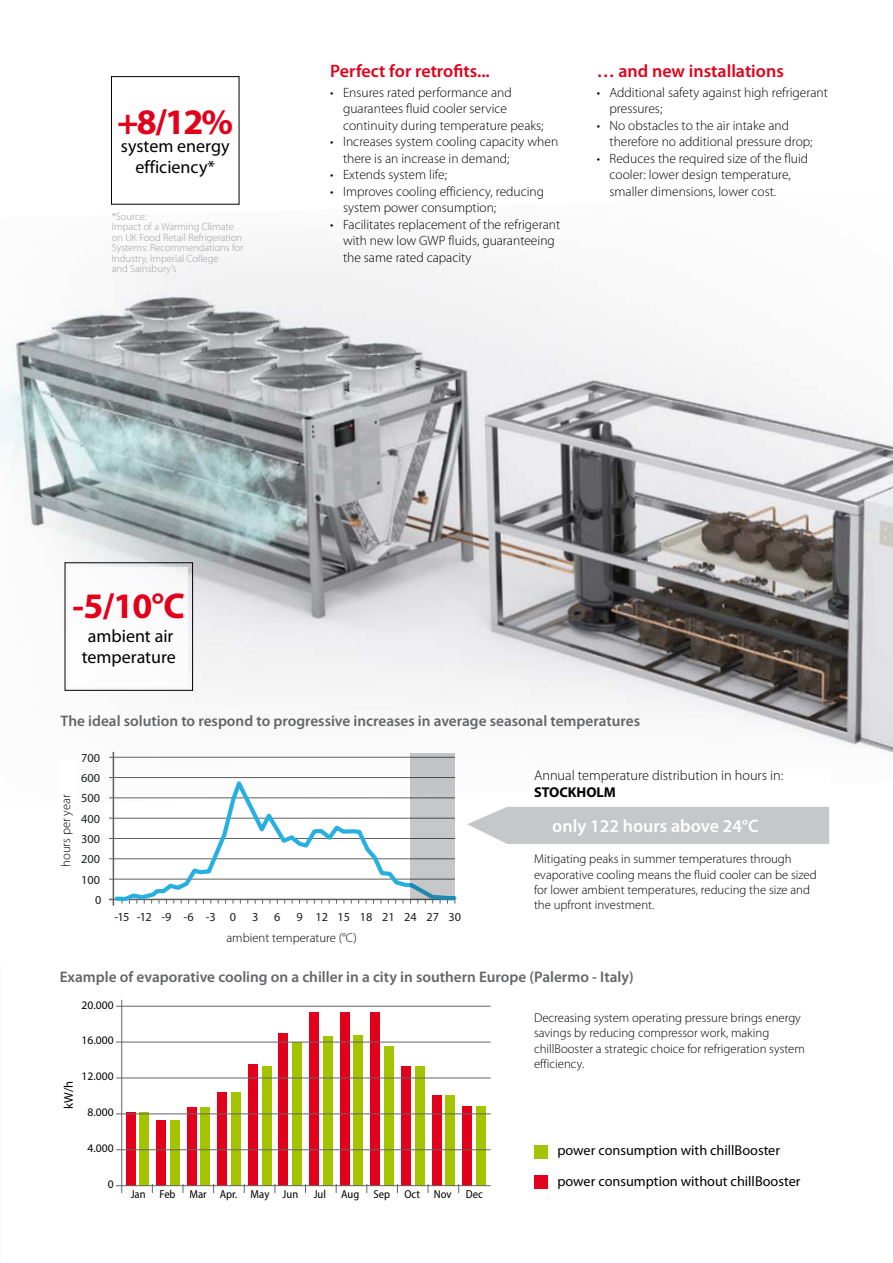
<style>
.page{position:relative;width:893px;height:1263px;background:#fff}
.page>*{position:absolute;margin:0;border:0;box-sizing:border-box;transform-origin:0 0}
.t1{font:700 36px "Myriad Pro";color:#e2001a}
.t2{font:18px/21px "Myriad Pro";color:#000;text-align:center}
.t3{font:600 18px "Myriad Pro";color:#e2001a}
.t4{font:600 18px "Myriad Pro";color:#fff}
.t5{font:600 15.3px "Myriad Pro";color:#646567}
.t6{font:14.25px/31px "Myriad Pro";color:#000}
.t7{font:300 14.25px "Myriad Pro";color:#000}
.t8{font:700 14.25px "Myriad Pro";color:#000}
.t9{font:300 13.5px/16.5px "Myriad Pro";color:#000}
.t10{font:300 12.75px/15.3px "Myriad Pro";color:#000}
.t11{font:12.6px "Myriad Pro";color:#000}
.t12{font:12.3px/20.2px "Myriad Pro";color:#1b1e1d;text-align:right}
.t13{font:semi-condensed 11.55px "Myriad Pro";color:#000}
.t14{font:11.55px "Myriad Pro";color:#000}
.t15{font:300 10.5px/10.5px "Myriad Pro";color:#9c9e9f}
</style>
<div class="page">
<img style="left:0;top:195px;width:893px;height:603px">
<hr style="left:109px;top:757px;width:346px;height:1px;background:#61625f">
<hr style="left:113px;top:752px;width:1px;height:154px;background:#61625f">
<hr style="left:109px;top:777px;width:346px;height:1px;background:#61625f">
<hr style="left:109px;top:798px;width:346px;height:1px;background:#61625f">
<hr style="left:109px;top:818px;width:346px;height:1px;background:#61625f">
<hr style="left:109px;top:838px;width:346px;height:1px;background:#61625f">
<hr style="left:109px;top:858px;width:346px;height:1px;background:#61625f">
<hr style="left:109px;top:879px;width:346px;height:1px;background:#61625f">
<hr style="left:109px;top:899px;width:346px;height:1px;background:#61625f">
<svg style="left:112px;top:773px;width:347px;height:130px"></svg>
<div style="left:410px;top:753px;width:45px;height:146px;background:#c6c7c8"></div>
<div style="left:126px;top:1112px;width:9px;height:74px;background:#e2001a"></div>
<div style="left:139px;top:1112px;width:10px;height:74px;background:#a4c400"></div>
<div style="left:156px;top:1120px;width:10px;height:66px;background:#e2001a"></div>
<div style="left:170px;top:1120px;width:9px;height:66px;background:#a4c400"></div>
<div style="left:187px;top:1107px;width:9px;height:79px;background:#e2001a"></div>
<div style="left:201px;top:1107px;width:9px;height:79px;background:#a4c400"></div>
<div style="left:432px;top:1095px;width:9px;height:91px;background:#e2001a"></div>
<div style="left:446px;top:1095px;width:9px;height:91px;background:#a4c400"></div>
<div style="left:463px;top:1107px;width:9px;height:79px;background:#e2001a"></div>
<div style="left:476px;top:1107px;width:10px;height:79px;background:#a4c400"></div>
<div style="left:217px;top:1092px;width:10px;height:94px;background:#e2001a"></div>
<div style="left:231px;top:1092px;width:10px;height:94px;background:#a4c400"></div>
<div style="left:248px;top:1065px;width:10px;height:121px;background:#e2001a"></div>
<div style="left:262px;top:1066px;width:9px;height:120px;background:#a4c400"></div>
<div style="left:401px;top:1066px;width:10px;height:120px;background:#e2001a"></div>
<div style="left:415px;top:1066px;width:9px;height:120px;background:#a4c400"></div>
<div style="left:279px;top:1034px;width:9px;height:152px;background:#e2001a"></div>
<div style="left:292px;top:1042px;width:10px;height:144px;background:#a4c400"></div>
<div style="left:309px;top:1012px;width:10px;height:174px;background:#e2001a"></div>
<div style="left:323px;top:1036px;width:9px;height:150px;background:#a4c400"></div>
<div style="left:340px;top:1012px;width:9px;height:174px;background:#e2001a"></div>
<div style="left:353px;top:1035px;width:10px;height:151px;background:#a4c400"></div>
<div style="left:370px;top:1012px;width:10px;height:174px;background:#e2001a"></div>
<div style="left:384px;top:1046px;width:9px;height:140px;background:#a4c400"></div>
<hr style="left:116px;top:1149px;width:375px;height:1px;background:#646567">
<hr style="left:116px;top:1113px;width:375px;height:1px;background:#646567">
<hr style="left:116px;top:1078px;width:375px;height:1px;background:#646567">
<hr style="left:116px;top:1042px;width:375px;height:1px;background:#646567">
<hr style="left:116px;top:1006px;width:375px;height:1px;background:#646567">
<hr style="left:121px;top:1000px;width:1px;height:193px;background:#646567">
<hr style="left:116px;top:1185px;width:375px;height:1px;background:#646567">
<div style="left:534px;top:1145px;width:14px;height:14px;background:#a4c400"></div>
<div style="left:534px;top:1175px;width:14px;height:14px;background:#e2001a"></div>
<div style="left:534px;top:770px;width:295px;height:37px;background:#fff"></div>
<div style="left:61px;top:760px;width:16px;height:141px;background:#fff"></div>
<div style="left:467px;top:807px;width:362px;height:37px;background:#c6c7c8"></div>
<div style="left:69px;top:567px;width:119px;height:119px;background:#fff"></div>
<div style="left:65px;top:562px;width:128px;height:129px;border:1px solid #000"></div>
<div style="left:111px;top:76px;width:128px;height:129px;border:1px solid #000"></div>
<h1 class="t1" style="left:117px;top:99px;width:117px">+8/12%</h1>
<h2 class="t2" style="left:121px;top:136px;width:110px">system energy efficiency*</h2>
<p class="t15" style="left:112px;top:211px;width:133px">*Source:<br>Impact of a Warming Climate on UK Food Retail Refrigeration<br>Systems: Recommendations for<br>Industry, Imperial College<br>and Sainsbury’s</p>
<h2 class="t3" style="left:330px;top:60px;width:161px">Perfect for retrofits...</h2>
<p class="t9" style="left:343px;top:84px;width:202px;text-indent:-13px">• Ensures rated performance and guarantees fluid cooler service continuity during temperature peaks;</p>
<p class="t9" style="left:343px;top:134px;width:217px;text-indent:-13px">• Increases system cooling capacity when there is an increase in demand;</p>
<p class="t9" style="left:330px;top:167px;width:118px">• Extends system life;</p>
<p class="t9" style="left:343px;top:183px;width:203px;text-indent:-13px">• Improves cooling efficiency, reducing system power consumption;</p>
<p class="t9" style="left:343px;top:216px;width:219px;text-indent:-13px">• Facilitates replacement of the refrigerant with new low GWP fluids, guaranteeing the same rated capacity</p>
<h2 class="t3" style="left:597px;top:60px;width:189px">… and new installations</h2>
<p class="t9" style="left:609px;top:84px;width:220px;text-indent:-13px">• Additional safety against high refrigerant pressures;</p>
<p class="t9" style="left:609px;top:117px;width:205px;text-indent:-13px">• No obstacles to the air intake and therefore no additional pressure drop;</p>
<p class="t9" style="left:609px;top:150px;width:200px;text-indent:-13px">• Reduces the required size of the fluid cooler: lower design temperature, smaller dimensions, lower cost.</p>
<h1 class="t1" style="left:73px;top:582px;width:114px">-5/10°C</h1>
<h2 class="t2" style="left:82px;top:625px;width:96px">ambient air temperature</h2>
<p class="t5" style="left:61px;top:711px;width:581px">The ideal solution to respond to progressive increases in average seasonal temperatures</p>
<p class="t10" style="left:58px;top:867px;width:74px;rotate:-90deg">hours per year</p>
<p class="t12" style="left:81px;top:747px;width:22px">700<br>600<br>500<br>400<br>300<br>200<br>100<br>0</p>
<p class="t12" style="left:114px;top:906px;width:123px">-15 -12 -9 -6 -3 0</p>
<p class="t12" style="left:252px;top:906px;width:8px">3</p>
<p class="t12" style="left:274px;top:906px;width:8px">6</p>
<p class="t12" style="left:296px;top:906px;width:166px">9 12 15 18 21 24 27 30</p>
<p class="t10" style="left:226px;top:930px;width:132px">ambient temperature (°C)</p>
<p class="t7" style="left:534px;top:768px;width:251px">Annual temperature distribution in hours in:</p>
<p class="t8" style="left:534px;top:783px;width:83px">STOCKHOLM</p>
<h2 class="t4" style="left:552px;top:815px;width:208px">only 122 hours above 24°C</h2>
<p class="t10" style="left:534px;top:852px;width:284px">Mitigating peaks in summer temperatures through evaporative cooling means the fluid cooler can be sized for lower ambient temperatures, reducing the size and the upfront investment.</p>
<p class="t5" style="left:60px;top:967px;width:575px">Example of evaporative cooling on a chiller in a city in southern Europe (Palermo - Italy)</p>
<p class="t14" style="left:82px;top:997px;width:34px">20.000</p>
<p class="t14" style="left:82px;top:1032px;width:34px">16.000</p>
<p class="t11" style="left:61px;top:1109px;width:29px;rotate:-90deg">kW/h</p>
<p class="t14" style="left:82px;top:1068px;width:34px">12.000</p>
<p class="t14" style="left:88px;top:1105px;width:28px">8.000</p>
<p class="t14" style="left:88px;top:1141px;width:28px">4.000</p>
<p class="t14" style="left:108px;top:1177px;width:7px">0</p>
<p class="t13" style="left:131px;top:1187px;width:169px">Jan Feb Mar Apr. May Jun</p>
<p class="t13" style="left:314px;top:1187px;width:14px">Jul</p>
<p class="t13" style="left:341px;top:1187px;width:143px">Aug Sep Oct Nov Dec</p>
<p class="t10" style="left:534px;top:1010px;width:272px">Decreasing system operating pressure brings energy savings by reducing compressor work, making chillBooster a strategic choice for refrigeration system efficiency.</p>
<p class="t6" style="left:557px;top:1135px;width:245px">power consumption with chillBooster power consumption without chillBooster</p>
</div>
